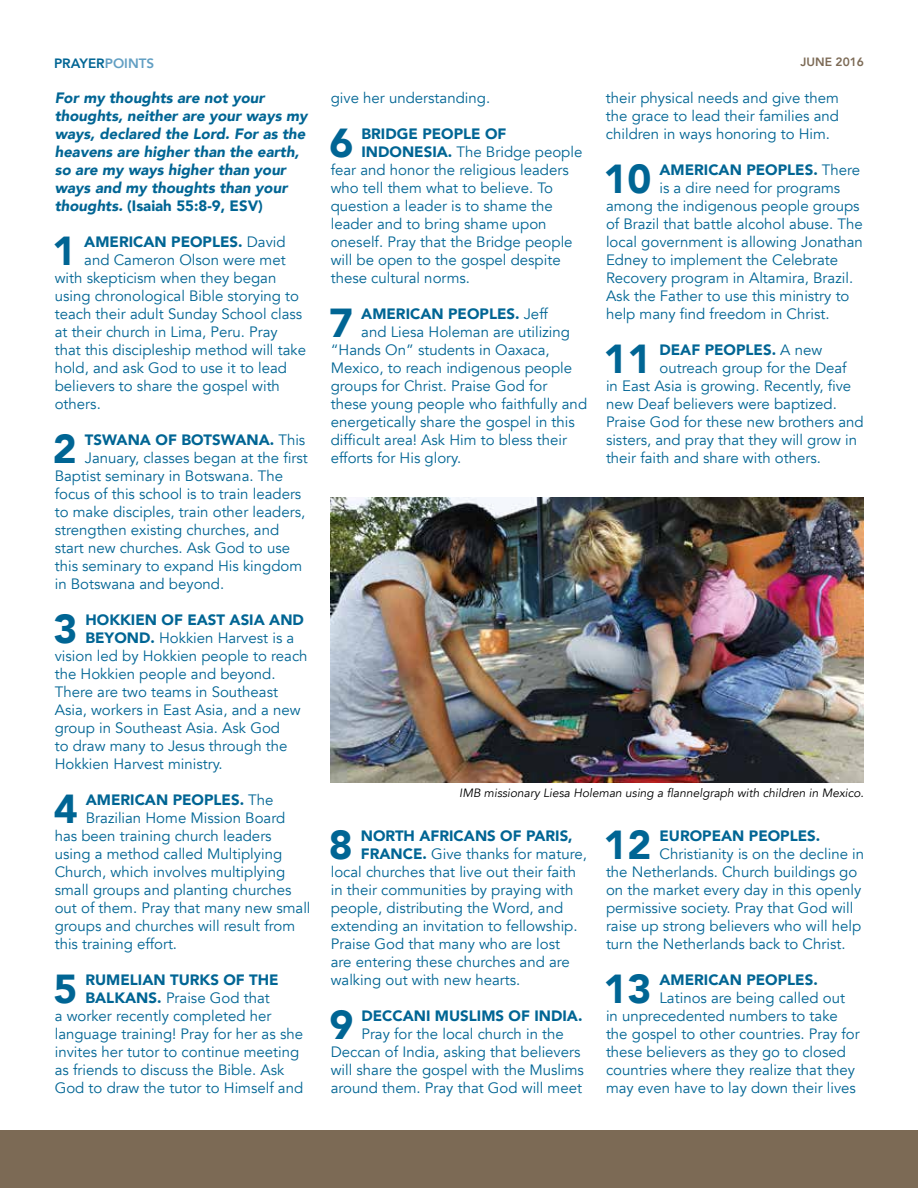
<style>
.page{position:relative;width:918px;height:1188px;background:#fff}
.page>*{position:absolute;margin:0;border:0;box-sizing:border-box;transform-origin:0 0}
.t1{font:900 40.35px "Avenir";color:#006594}
.t2{font:15px/18px "Avenir";color:#006594}
.t3{font:900 15px "Avenir";color:#006594}
.t4{font:italic 900 15px/18px "Avenir";color:#006594}
.t5{font:800 13.5px "Avenir";color:#006594}
.t6{font:italic 12px "Avenir";color:#000}
.t7{font:800 12px "Avenir";color:#7c6a55}
.s1{color:#629fc3}
.s2{font-style:normal}
.s3{font-weight:400}
.s4{font-weight:900}
</style>
<div class="page">
<div style="left:0;top:1130px;width:918px;height:58px;background:#7c6a55"></div>
<img style="left:330px;top:497px;width:534px;height:286px">
<p class="t5" style="left:54px;top:52px;width:102px">PRAYER<span class="s1">POINTS</span></p>
<p class="t7" style="left:800px;top:52px;width:65px">JUNE 2016</p>
<p class="t4" style="left:55px;top:89px;width:254px">For my thoughts are not your thoughts, neither are your ways my ways, declared the Lord. For as the heavens are higher than the earth, so are my ways higher than your ways and my thoughts than your thoughts. <span class="s2">(Isaiah 55:8-9, ESV)</span></p>
<h1 class="t1" style="left:52px;top:216px;width:25px">1</h1>
<p class="t3" style="left:84px;top:229px;width:203px">AMERICAN PEOPLES. <span class="s3">David</span></p>
<p class="t2" style="left:331px;top:89px;width:161px">give her understanding.</p>
<h1 class="t1" style="left:330px;top:108px;width:25px">6</h1>
<p class="t3" style="left:362px;top:121px;width:146px">BRIDGE PEOPLE OF</p>
<p class="t2" style="left:606px;top:89px;width:235px;text-align:justify">their physical needs and give them the grace to lead their families and children in ways honoring to Him.</p>
<h1 class="t1" style="left:604px;top:144px;width:49px">10</h1>
<p class="t3" style="left:659px;top:157px;width:202px">AMERICAN PEOPLES. <span class="s3">There</span></p>
<p class="t2" style="left:362px;top:143px;width:222px"><span class="s4">INDONESIA.</span> The Bridge people</p>
<p class="t2" style="left:331px;top:161px;width:240px">fear and honor the religious leaders</p>
<p class="t2" style="left:331px;top:179px;width:224px">who tell them what to believe. To</p>
<p class="t2" style="left:331px;top:197px;width:224px">question a leader is to shame the</p>
<p class="t2" style="left:331px;top:215px;width:217px">leader and to bring shame upon</p>
<p class="t2" style="left:331px;top:233px;width:243px">oneself. Pray that the Bridge people</p>
<p class="t2" style="left:331px;top:251px;width:231px">will be open to the gospel despite</p>
<p class="t2" style="left:331px;top:269px;width:141px">these cultural norms.</p>
<h1 class="t1" style="left:329px;top:288px;width:25px">7</h1>
<p class="t3" style="left:361px;top:301px;width:188px">AMERICAN PEOPLES. <span class="s3">Jeff</span></p>
<p class="t2" style="left:659px;top:179px;width:182px">is a dire need for programs</p>
<p class="t2" style="left:606px;top:197px;width:255px">among the indigenous people groups</p>
<p class="t2" style="left:606px;top:215px;width:258px">of Brazil that battle alcohol abuse. The</p>
<p class="t2" style="left:606px;top:233px;width:258px">local government is allowing Jonathan</p>
<p class="t2" style="left:606px;top:251px;width:234px">Edney to implement the Celebrate</p>
<p class="t2" style="left:606px;top:269px;width:249px">Recovery program in Altamira, Brazil.</p>
<p class="t2" style="left:606px;top:287px;width:245px">Ask the Father to use this ministry to</p>
<p class="t2" style="left:606px;top:305px;width:225px">help many find freedom in Christ.</p>
<h1 class="t1" style="left:604px;top:324px;width:49px">11</h1>
<p class="t3" style="left:659px;top:337px;width:164px">DEAF PEOPLES. <span class="s3">A new</span></p>
<p class="t2" style="left:84px;top:251px;width:203px">and Cameron Olson were met</p>
<p class="t2" style="left:55px;top:269px;width:223px">with skepticism when they began</p>
<p class="t2" style="left:55px;top:287px;width:246px">using chronological Bible storying to</p>
<p class="t2" style="left:55px;top:305px;width:249px">teach their adult Sunday School class</p>
<p class="t2" style="left:55px;top:323px;width:225px">at their church in Lima, Peru. Pray</p>
<p class="t2" style="left:55px;top:341px;width:253px">that this discipleship method will take</p>
<p class="t2" style="left:55px;top:359px;width:234px">hold, and ask God to use it to lead</p>
<p class="t2" style="left:55px;top:377px;width:227px">believers to share the gospel with</p>
<p class="t2" style="left:55px;top:395px;width:48px">others.</p>
<h1 class="t1" style="left:53px;top:414px;width:25px">2</h1>
<p class="t3" style="left:85px;top:427px;width:222px">TSWANA OF BOTSWANA. <span class="s3">This</span></p>
<p class="t2" style="left:361px;top:323px;width:210px">and Liesa Holeman are utilizing</p>
<p class="t2" style="left:331px;top:341px;width:220px">“Hands On” students in Oaxaca,</p>
<p class="t2" style="left:331px;top:359px;width:243px">Mexico, to reach indigenous people</p>
<p class="t2" style="left:331px;top:377px;width:218px">groups for Christ. Praise God for</p>
<p class="t2" style="left:331px;top:395px;width:258px">these young people who faithfully and</p>
<p class="t2" style="left:331px;top:413px;width:246px">energetically share the gospel in this</p>
<p class="t2" style="left:331px;top:431px;width:238px">difficult area! Ask Him to bless their</p>
<p class="t2" style="left:331px;top:449px;width:132px">efforts for His glory.</p>
<p class="t2" style="left:659px;top:359px;width:189px">outreach group for the Deaf</p>
<p class="t2" style="left:606px;top:377px;width:247px">in East Asia is growing. Recently, five</p>
<p class="t2" style="left:606px;top:395px;width:232px">new Deaf believers were baptized.</p>
<p class="t2" style="left:606px;top:413px;width:259px">Praise God for these new brothers and</p>
<p class="t2" style="left:606px;top:431px;width:253px">sisters, and pray that they will grow in</p>
<p class="t2" style="left:606px;top:449px;width:216px">their faith and share with others.</p>
<p class="t2" style="left:85px;top:449px;width:225px">January, classes began at the first</p>
<p class="t2" style="left:55px;top:467px;width:230px">Baptist seminary in Botswana. The</p>
<p class="t2" style="left:55px;top:485px;width:248px">focus of this school is to train leaders</p>
<p class="t2" style="left:55px;top:503px;width:252px">to make disciples, train other leaders,</p>
<p class="t2" style="left:55px;top:521px;width:226px">strengthen existing churches, and</p>
<p class="t2" style="left:55px;top:539px;width:237px">start new churches. Ask God to use</p>
<p class="t2" style="left:55px;top:557px;width:249px">this seminary to expand His kingdom</p>
<p class="t2" style="left:55px;top:575px;width:171px">in Botswana and beyond.</p>
<h1 class="t1" style="left:53px;top:594px;width:25px">3</h1>
<p class="t3" style="left:85px;top:607px;width:220px">HOKKIEN OF EAST ASIA AND</p>
<p class="t2" style="left:85px;top:629px;width:210px"><span class="s4">BEYOND.</span> Hokkien Harvest is a</p>
<p class="t2" style="left:55px;top:647px;width:254px">vision led by Hokkien people to reach</p>
<p class="t2" style="left:55px;top:665px;width:222px">the Hokkien people and beyond.</p>
<p class="t2" style="left:55px;top:683px;width:225px">There are two teams in Southeast</p>
<p class="t2" style="left:55px;top:701px;width:247px">Asia, workers in East Asia, and a new</p>
<p class="t2" style="left:55px;top:719px;width:227px">group in Southeast Asia. Ask God</p>
<p class="t2" style="left:55px;top:737px;width:234px">to draw many to Jesus through the</p>
<p class="t2" style="left:55px;top:755px;width:170px">Hokkien Harvest ministry.</p>
<h1 class="t1" style="left:54px;top:774px;width:25px">4</h1>
<p class="t3" style="left:86px;top:787px;width:189px">AMERICAN PEOPLES. <span class="s3">The</span></p>
<p class="t6" style="left:459px;top:785px;width:406px">IMB missionary Liesa Holeman using a flannelgraph with children in Mexico.</p>
<p class="t2" style="left:86px;top:809px;width:201px">Brazilian Home Mission Board</p>
<p class="t2" style="left:55px;top:827px;width:218px">has been training church leaders</p>
<p class="t2" style="left:55px;top:845px;width:229px">using a method called Multiplying</p>
<p class="t2" style="left:55px;top:863px;width:232px">Church, which involves multiplying</p>
<p class="t2" style="left:55px;top:881px;width:238px">small groups and planting churches</p>
<p class="t2" style="left:55px;top:899px;width:257px">out of them. Pray that many new small</p>
<p class="t2" style="left:55px;top:917px;width:242px">groups and churches will result from</p>
<p class="t2" style="left:55px;top:935px;width:124px">this training effort.</p>
<h1 class="t1" style="left:53px;top:954px;width:25px">5</h1>
<p class="t3" style="left:85px;top:967px;width:195px">RUMELIAN TURKS OF THE</p>
<h1 class="t1" style="left:329px;top:810px;width:25px">8</h1>
<p class="t3" style="left:361px;top:823px;width:213px">NORTH AFRICANS OF PARIS,</p>
<h1 class="t1" style="left:604px;top:810px;width:49px">12</h1>
<p class="t3" style="left:659px;top:823px;width:162px">EUROPEAN PEOPLES.</p>
<p class="t2" style="left:361px;top:845px;width:228px"><span class="s4">FRANCE.</span> Give thanks for mature,</p>
<p class="t2" style="left:331px;top:863px;width:247px">local churches that live out their faith</p>
<p class="t2" style="left:331px;top:881px;width:244px">in their communities by praying with</p>
<p class="t2" style="left:331px;top:899px;width:234px">people, distributing the Word, and</p>
<p class="t2" style="left:331px;top:917px;width:248px">extending an invitation to fellowship.</p>
<p class="t2" style="left:331px;top:935px;width:231px">Praise God that many who are lost</p>
<p class="t2" style="left:331px;top:953px;width:241px">are entering these churches and are</p>
<p class="t2" style="left:331px;top:971px;width:191px">walking out with new hearts.</p>
<h1 class="t1" style="left:329px;top:990px;width:25px">9</h1>
<p class="t3" style="left:361px;top:1003px;width:223px">DECCANI MUSLIMS OF INDIA.</p>
<p class="t2" style="left:606px;top:845px;width:260px;text-indent:53px">Christianity is on the decline in the Netherlands. Church buildings go on the market every day in this openly permissive society. Pray that God will raise up strong believers who will help turn the Netherlands back to Christ.</p>
<h1 class="t1" style="left:604px;top:954px;width:49px">13</h1>
<p class="t3" style="left:659px;top:967px;width:160px">AMERICAN PEOPLES.</p>
<p class="t2" style="left:85px;top:989px;width:186px"><span class="s4">BALKANS.</span> Praise God that</p>
<p class="t2" style="left:55px;top:1007px;width:218px">a worker recently completed her</p>
<p class="t2" style="left:55px;top:1025px;width:250px">language training! Pray for her as she</p>
<p class="t2" style="left:55px;top:1043px;width:246px">invites her tutor to continue meeting</p>
<p class="t2" style="left:55px;top:1061px;width:231px">as friends to discuss the Bible. Ask</p>
<p class="t2" style="left:55px;top:1079px;width:250px">God to draw the tutor to Himself and</p>
<p class="t2" style="left:606px;top:989px;width:255px;text-indent:53px">Latinos are being called out in unprecedented numbers to take the gospel to other countries. Pray for these believers as they go to closed countries where they realize that they may even have to lay down their lives</p>
<p class="t2" style="left:331px;top:1025px;width:255px;text-indent:31px">Pray for the local church in the Deccan of India, asking that believers will share the gospel with the Muslims around them. Pray that God will meet</p>
</div>
